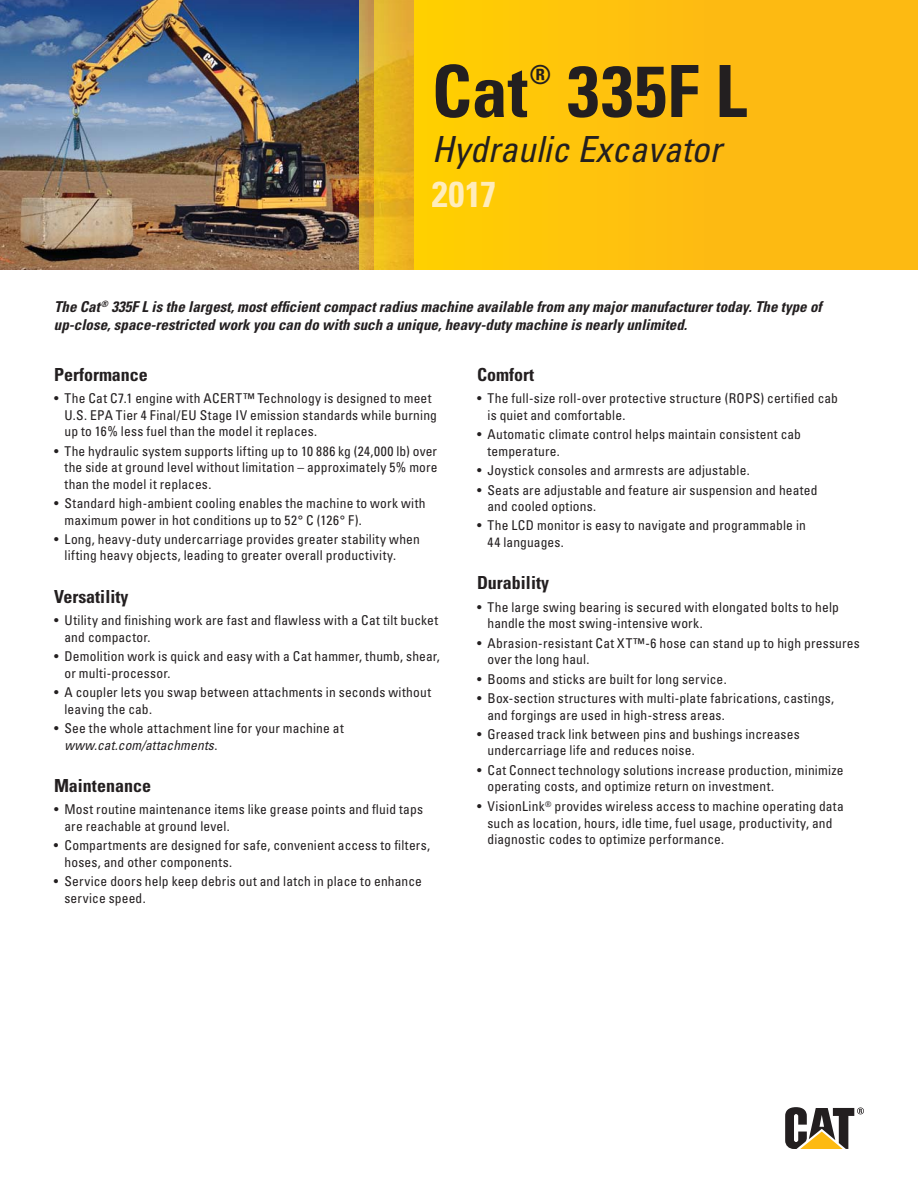
<style>
.page{position:relative;width:918px;height:1188px;background:#fff}
.page>*{position:absolute;margin:0;border:0;box-sizing:border-box;transform-origin:0 0}
.t1{font:700 condensed 72px "Univers LT Std";letter-spacing:.005em;color:#231f20}
.t2{font:italic condensed 36px/45px "Univers LT Std";color:#231f20}
.t3{font:700 condensed 26.25px "Univers LT Std";color:#231f20}
.t4{font:700 condensed 18px "Univers LT Std";color:#231f20}
.t5{font:italic 700 condensed 15px/18px "Univers LT Std";color:#231f20}
.t6{font:condensed 13.5px/16.5px "Univers LT Std";letter-spacing:.015em;color:#231f20}
.s1{font-weight:700;font-style:normal;color:#ffedbc}
.s2{font-weight:700;font-style:normal;color:#ffecbb}
.s3{font-style:italic}
</style>
<div class="page">
<img style="left:0;top:0;width:414px;height:270px">
<svg style="left:414px;top:0;width:504px;height:270px;background:#fdc00d"></svg>
<div style="left:432px;top:182px;width:63px;height:25px;background:#ffcd02"></div>
<svg style="left:785px;top:1107px;width:79px;height:42px"></svg>
<p class="t1" style="left:432px;top:57px;width:98px">Cat</p>
<p class="t3" style="left:530px;top:62px;width:23px">®</p>
<p class="t1" style="left:567px;top:57px;width:181px">335F L</p>
<p class="t2" style="left:432px;top:129px;width:291px">Hydraulic Excavator<br><span class="s1">20</span><span class="s2">17</span></p>
<h5 class="t5" style="left:54px;top:299px;width:769px">The Cat<sup>®</sup> 335F L is the largest, most efficient compact radius machine available from any major manufacturer today. The type of up-close, space-restricted work you can do with such a unique, heavy-duty machine is nearly unlimited.</h5>
<p class="t4" style="left:54px;top:366px;width:95px">Performance</p>
<p class="t6" style="left:54px;top:391px;width:379px">• The Cat C7.1 engine with ACER T ™ Technology is designed to meet</p>
<p class="t6" style="left:65px;top:407px;width:374px">U.S. EPA Tier 4 Final/ EU S tage IV emission standards while burning up to 16% less fuel than the model it replaces.</p>
<p class="t6" style="left:65px;top:443px;width:375px;text-align:justify;text-indent:-11px">• The hydraulic system suppor ts lif ting up to 10 8 8 6 kg (24, 0 0 0 lb) over the side at ground level without limitation – approximately 5% more than the model it replaces.</p>
<p class="t6" style="left:65px;top:496px;width:363px;text-indent:-11px">• S tandard high-ambient cooling enables the machine to work with maximum power in hot conditions up to 52° C (12 6° F).</p>
<p class="t6" style="left:65px;top:532px;width:357px;text-indent:-11px">• Long, heav y-dut y undercarriage provides greater stabilit y when lif ting heav y objects, leading to greater overall productivit y.</p>
<h4 class="t4" style="left:54px;top:588px;width:76px">Versatility</h4>
<p class="t6" style="left:65px;top:613px;width:375px;text-indent:-11px">• U tilit y and finishing work are fast and flawless with a Cat tilt bucket and compactor.</p>
<p class="t6" style="left:65px;top:649px;width:377px;text-indent:-11px">• Demolition work is quick and easy with a Cat hammer, thumb, shear, or multi-processor.</p>
<p class="t6" style="left:65px;top:685px;width:368px;text-indent:-11px">• A coupler lets you swap bet ween at tachments in seconds without leaving the cab.</p>
<p class="t6" style="left:65px;top:721px;width:281px;text-indent:-11px">• See the whole at tachment line for your machine at <span class="s3">www.cat.com/attachments</span>.</p>
<h4 class="t4" style="left:54px;top:777px;width:99px">Maintenance</h4>
<p class="t6" style="left:64px;top:802px;width:360px;text-indent:-10px">• Mos t routine maintenance items like grease points and fluid taps are reachable at ground level.</p>
<p class="t6" style="left:64px;top:838px;width:367px;text-indent:-11px">• Compar tments are designed for safe, convenient access to filters, hoses, and other components.</p>
<p class="t6" style="left:64px;top:874px;width:359px;text-indent:-11px">• Ser vice doors help keep debris out and latch in place to enhance ser vice speed.</p>
<h4 class="t4" style="left:477px;top:366px;width:59px">Comfort</h4>
<p class="t6" style="left:488px;top:391px;width:352px;text-indent:-11px">• The full-size roll-over protective s tructure (ROPS) cer tified cab is quiet and comfor table.</p>
<p class="t6" style="left:488px;top:427px;width:315px;text-indent:-11px">• Automatic climate control helps maintain consistent cab temperature.</p>
<p class="t6" style="left:477px;top:463px;width:274px">• Joystick consoles and armrests are adjustable.</p>
<p class="t6" style="left:488px;top:482px;width:332px;text-indent:-11px">• Seats are adjustable and feature air suspension and heated and cooled options.</p>
<p class="t6" style="left:488px;top:518px;width:320px;text-indent:-11px">• The LCD monitor is easy to navigate and programmable in<br>4 4 languages.</p>
<h4 class="t4" style="left:477px;top:574px;width:73px">Durability</h4>
<p class="t6" style="left:488px;top:599px;width:353px;text-indent:-11px">• The large swing bearing is secured with elongated bolts to help handle the most swing-intensive work.</p>
<p class="t6" style="left:488px;top:635px;width:374px;text-indent:-11px">• Abrasion-resistant Cat X T ™ -6 hose can stand up to high pressures over the long haul.</p>
<p class="t6" style="left:477px;top:671px;width:251px">• Booms and sticks are built for long ser vice.</p>
<p class="t6" style="left:488px;top:691px;width:348px;text-indent:-11px">• Box-section structures with multi-plate fabrications, castings, and forgings are used in high-s tress areas.</p>
<p class="t6" style="left:488px;top:727px;width:314px;text-indent:-11px">• Greased track link bet ween pins and bushings increases undercarriage life and reduces noise.</p>
<p class="t6" style="left:488px;top:763px;width:358px;text-indent:-11px">• Cat Connect technology solutions increase production, minimize operating costs, and optimize return on inves tment .</p>
<p class="t6" style="left:488px;top:799px;width:358px;text-indent:-11px">• VisionL ink <sup>®</sup> provides wireless access to machine operating data such as location, hours, idle time, fuel usage, productivit y, and diagnos tic codes to optimize per formance.</p>
</div>
